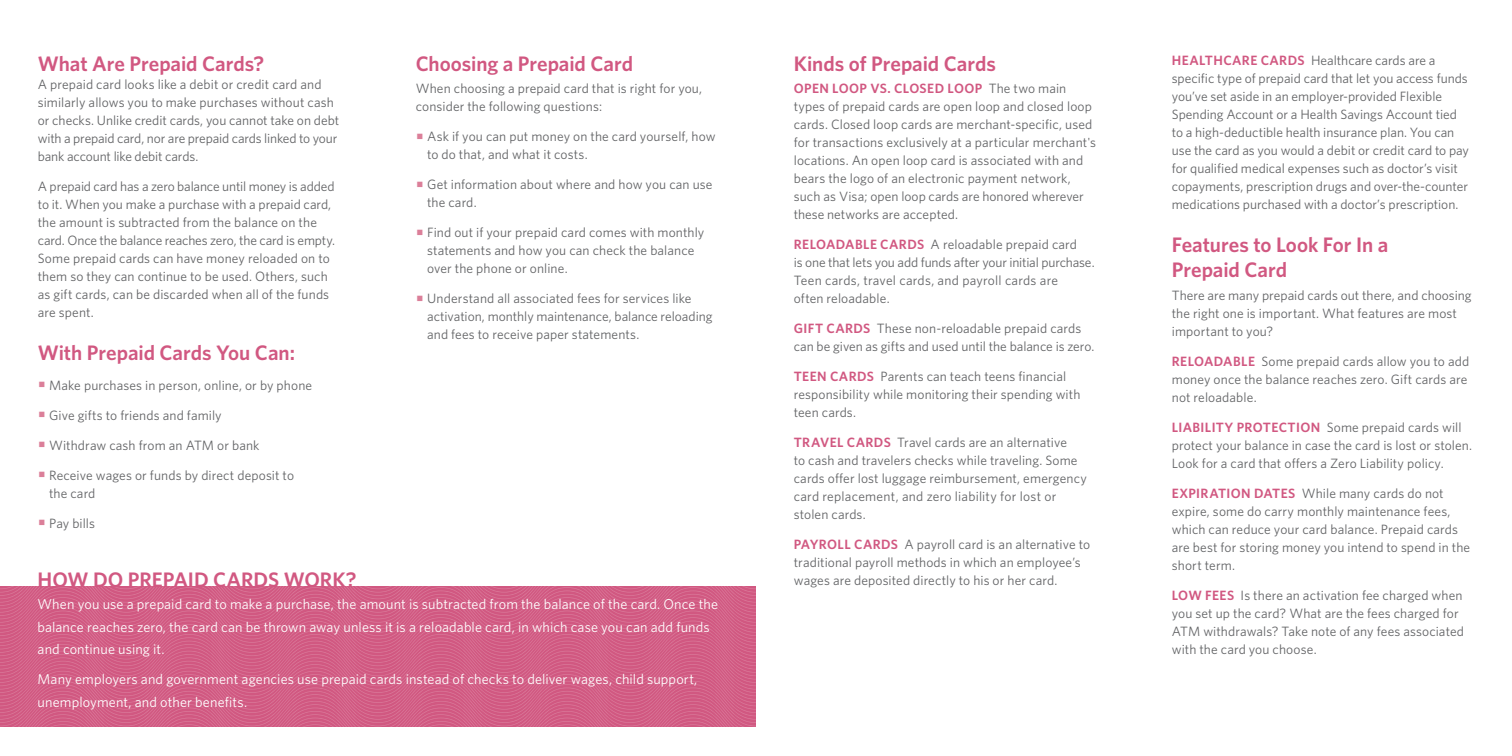
<style>
.page{position:relative;width:1512px;height:756px;background:#fff}
.page>*{position:absolute;margin:0;border:0;box-sizing:border-box;transform-origin:0 0}
.t1{font:600 21px/25.2px "Whitney";color:#d15881}
.t2{font:14.25px/22.5px "Whitney";letter-spacing:.005em;color:#fff}
.t3{font:13.5px/18px "Whitney";letter-spacing:.005em;color:#636466}
.t4{font:13.5px "Whitney Semibold SC";letter-spacing:.03em;color:#d15881}
.s1{color:#db7f99}
.s2{font-family:"Whitney";color:#636466}
.s3{font-family:"Whitney Semibold SC";color:#d15881}
</style>
<div class="page">
<svg style="left:0;top:586px;width:756px;height:141px;background:#d36086"></svg>
<h1 class="t1" style="left:38px;top:50px;width:228px">What Are Prepaid Cards?</h1>
<p class="t3" style="left:38px;top:75px;width:303px">A prepaid card looks like a debit or credit card and similarly allows you to make purchases without cash or checks. Unlike credit cards, you cannot take on debt with a prepaid card, nor are prepaid cards linked to your bank account like debit cards.</p>
<p class="t3" style="left:38px;top:177px;width:299px">A prepaid card has a zero balance until money is added to it. When you make a purchase with a prepaid card, the amount is subtracted from the balance on the card. Once the balance reaches zero, the card is empty.<br>Some prepaid cards can have money reloaded on to them so they can continue to be used. Others, such as gift cards, can be discarded when all of the funds are spent.</p>
<h1 class="t1" style="left:38px;top:340px;width:259px">With Prepaid Cards You Can:</h1>
<p class="t3" style="left:38px;top:376px;width:276px"><span class="s1">▪</span> Make purchases in person, online, or by phone</p>
<p class="t3" style="left:38px;top:406px;width:186px"><span class="s1">▪</span> Give gifts to friends and family</p>
<p class="t3" style="left:38px;top:436px;width:223px"><span class="s1">▪</span> Withdraw cash from an ATM or bank</p>
<p class="t3" style="left:49px;top:466px;width:246px;text-indent:-11px"><span class="s1">▪</span> Receive wages or funds by direct deposit to the card</p>
<p class="t3" style="left:38px;top:514px;width:59px"><span class="s1">▪</span> Pay bills</p>
<h1 class="t1" style="left:416px;top:50px;width:219px">Choosing a Prepaid Card</h1>
<p class="t3" style="left:416px;top:79px;width:288px">When choosing a prepaid card that is right for you, consider the following questions:</p>
<p class="t3" style="left:427px;top:127px;width:290px;text-indent:-11px"><span class="s1">▪</span> Ask if you can put money on the card yourself, how to do that, and what it costs.</p>
<p class="t3" style="left:427px;top:175px;width:287px;text-indent:-11px"><span class="s1">▪</span> Get information about where and how you can use the card.</p>
<p class="t3" style="left:427px;top:223px;width:279px;text-indent:-11px"><span class="s1">▪</span> Find out if your prepaid card comes with monthly statements and how you can check the balance over the phone or online.</p>
<p class="t3" style="left:427px;top:289px;width:287px;text-indent:-11px"><span class="s1">▪</span> Understand all associated fees for services like activation, monthly maintenance, balance reloading and fees to receive paper statements.</p>
<h1 class="t1" style="left:38px;top:566px;width:320px">HOW DO PREPAID CARDS WORK?</h1>
<p class="t2" style="left:38px;top:593px;width:682px">When you use a prepaid card to make a purchase, the amount is subtracted from the balance of the card. Once the balance reaches zero, the card can be thrown away unless it is a reloadable card, in which case you can add funds and continue using it.</p>
<p class="t2" style="left:38px;top:668px;width:661px">Many employers and government agencies use prepaid cards instead of checks to deliver wages, child support, unemployment, and other benefits.</p>
<h1 class="t1" style="left:794px;top:50px;width:204px">Kinds of Prepaid Cards</h1>
<p class="t4" style="left:794px;top:80px;width:274px">OPEN LOOP VS. CLOSED LOOP <span class="s2">The two main</span></p>
<p class="t3" style="left:794px;top:97px;width:304px">types of prepaid cards are open loop and closed loop cards. Closed loop cards are merchant-specific, used for transactions exclusively at a particular merchant's locations. An open loop card is associated with and bears the logo of an electronic payment network, such as Visa; open loop cards are honored wherever these networks are accepted.</p>
<p class="t3" style="left:794px;top:235px;width:302px"><span class="s3">RELOADABLE CARDS</span> A reloadable prepaid card<br>is one that lets you add funds after your initial purchase.<br>Teen cards, travel cards, and payroll cards are<br>often reloadable.</p>
<p class="t3" style="left:794px;top:319px;width:302px"><span class="s3">GIFT CARDS</span> These non-reloadable prepaid cards can be given as gifts and used until the balance is zero.</p>
<p class="t3" style="left:794px;top:367px;width:288px"><span class="s3">TEEN CARDS</span> Parents can teach teens financial responsibility while monitoring their spending with teen cards.</p>
<p class="t3" style="left:794px;top:433px;width:295px"><span class="s3">TRAVEL CARDS</span> Travel cards are an alternative<br>to cash and travelers checks while traveling. Some cards offer lost luggage reimbursement, emergency card replacement, and zero liability for lost or stolen cards.</p>
<p class="t3" style="left:794px;top:535px;width:298px"><span class="s3">PAYROLL CARDS</span> A payroll card is an alternative to traditional payroll methods in which an employee’s wages are deposited directly to his or her card.</p>
<p class="t3" style="left:1172px;top:51px;width:299px"><span class="s3">HEALTHCARE CARDS</span> Healthcare cards are a specific type of prepaid card that let you access funds you’ve set aside in an employer-provided Flexible Spending Account or a Health Savings Account tied to a high-deductible health insurance plan. You can use the card as you would a debit or credit card to pay for qualified medical expenses such as doctor’s visit copayments, prescription drugs and over-the-counter medications purchased with a doctor’s prescription.</p>
<h1 class="t1" style="left:1172px;top:232px;width:218px">Features to Look For In a<br>Prepaid Card</h1>
<p class="t3" style="left:1172px;top:286px;width:301px">There are many prepaid cards out there, and choosing the right one is important. What features are most important to you?</p>
<p class="t3" style="left:1172px;top:352px;width:299px"><span class="s3">RELOADABLE</span> Some prepaid cards allow you to add money once the balance reaches zero. Gift cards are not reloadable.</p>
<p class="t3" style="left:1172px;top:418px;width:302px"><span class="s3">LIABILITY PROTECTION</span> Some prepaid cards will protect your balance in case the card is lost or stolen.<br>Look for a card that offers a Zero Liability policy.</p>
<p class="t3" style="left:1172px;top:484px;width:300px"><span class="s3">EXPIRATION DATES</span> While many cards do not expire, some do carry monthly maintenance fees, which can reduce your card balance. Prepaid cards are best for storing money you intend to spend in the short term.</p>
<p class="t3" style="left:1172px;top:586px;width:294px"><span class="s3">LOW FEES</span> Is there an activation fee charged when you set up the card? What are the fees charged for ATM withdrawals? Take note of any fees associated with the card you choose.</p>
</div>
